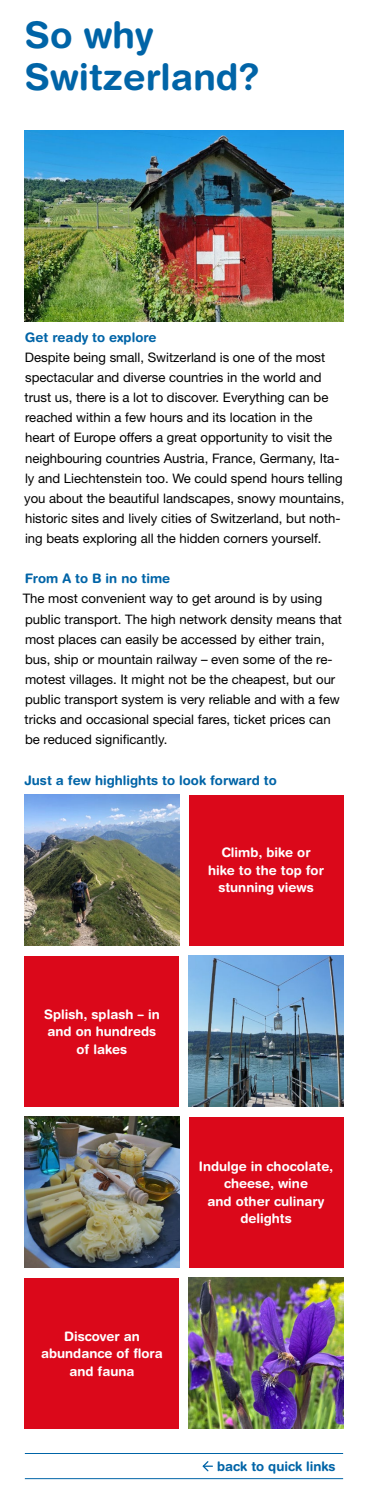
<style>
.page{position:relative;width:368px;height:1491px;background:#fff}
.page>*{position:absolute;margin:0;border:0;box-sizing:border-box;transform-origin:0 0}
._01_Seitentitel{font:700 36.75px/42px "Helvetica Rounded LT Std";color:#0064a7}
.t1{font:13.12px/20.1px "Helvetica Neue LT Std";color:#000}
.t2{font:700 13.12px/17.5px "Helvetica Rounded LT Std";color:#fff;text-align:center}
.t3{font:700 13.12px "Helvetica Rounded LT Std";color:#0064a7}
</style>
<div class="page">
<img style="left:25px;top:795px;width:154px;height:150px">
<img style="left:189px;top:956px;width:153px;height:150px">
<img style="left:189px;top:1278px;width:153px;height:150px">
<img style="left:25px;top:1117px;width:154px;height:150px">
<div style="left:189px;top:795px;width:153px;height:150px;background:#db081a"></div>
<div style="left:25px;top:956px;width:154px;height:150px;background:#db081a"></div>
<div style="left:189px;top:1117px;width:153px;height:150px;background:#db081a"></div>
<div style="left:25px;top:1278px;width:154px;height:150px;background:#db081a"></div>
<hr style="left:25px;top:1453px;width:317px;height:1px;background:#0064a7">
<hr style="left:25px;top:1478px;width:317px;height:1px;background:#0064a7">
<svg style="left:202px;top:1461px;width:10px;height:11px"></svg>
<img style="left:25px;top:130px;width:317px;height:192px">
<p class="_01_Seitentitel" style="left:25px;top:13px;width:236px">So why<br>Switzerland?</p>
<p class="t3" style="left:25px;top:329px;width:133px">Get ready to explore</p>
<p class="t1" style="left:24px;top:347px;width:321px">Despite being small, Switzerland is one of the most spectacular and diverse countries in the world and trust us, there is a lot to discover. Everything can be reached within a few hours and its location in the heart of Europe offers a great opportunity to visit the neighbouring countries Austria, France, Germany, Ita&shy;ly and Liechtenstein too. We could spend hours telling you about the beautiful landscapes, snowy mountains, historic sites and lively cities of Switzerland, but noth&shy;ing beats exploring all the hidden corners yourself.</p>
<p class="t3" style="left:25px;top:571px;width:147px">From A to B in no time</p>
<p class="t1" style="left:23px;top:588px;width:320px">The most convenient way to get around is by using public transport. The high network density means that most places can easily be accessed by either train, bus, ship or mountain railway – even some of the re&shy;motest villages. It might not be the cheapest, but our public transport system is very reliable and with a few tricks and occasional special fares, ticket prices can be reduced significantly.</p>
<p class="t3" style="left:25px;top:772px;width:253px">Just a few highlights to look forward to</p>
<p class="t2" style="left:221px;top:844px;width:91px">Climb, bike or</p>
<p class="t2" style="left:208px;top:861px;width:117px">hike to the top for stunning views</p>
<p class="t2" style="left:44px;top:1005px;width:117px;text-align:left">Splish, splash – in and on hundreds</p>
<p class="t2" style="left:76px;top:1040px;width:52px">of lakes</p>
<p class="t2" style="left:198px;top:1157px;width:135px">Indulge in chocolate,</p>
<p class="t2" style="left:223px;top:1174px;width:85px">cheese, wine</p>
<p class="t2" style="left:207px;top:1192px;width:118px">and other culinary delights</p>
<p class="t2" style="left:64px;top:1327px;width:77px">Discover an</p>
<p class="t2" style="left:41px;top:1344px;width:123px">abundance of flora and fauna</p>
<p class="t3" style="left:217px;top:1458px;width:120px">back to quick links</p>
</div>
